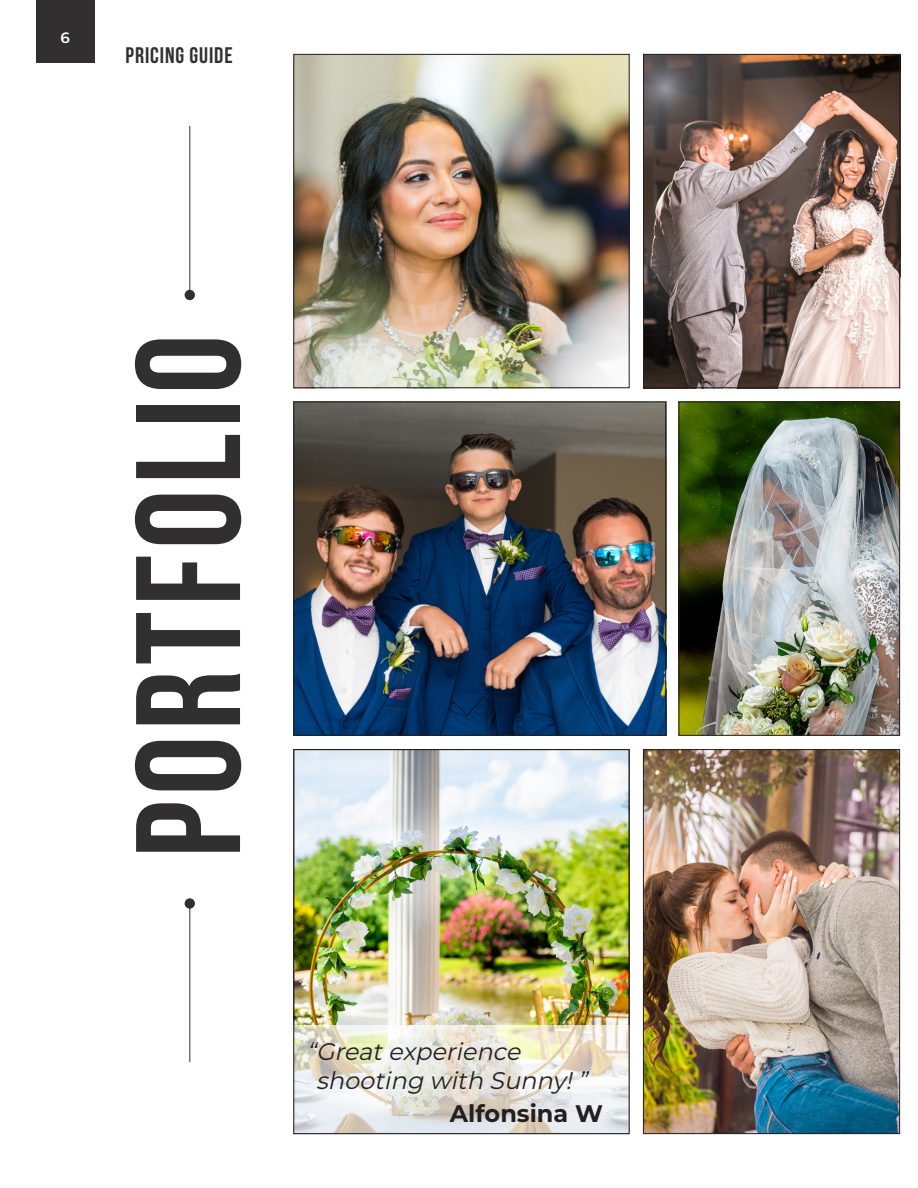
<style>
.page{position:relative;width:918px;height:1188px;background:#fff}
.page>*{position:absolute;margin:0;border:0;box-sizing:border-box;transform-origin:0 0}
.t1{font:700 148.5px "Bebas Neue";letter-spacing:.04em;color:#312f30}
.Right{font:italic 24px/28.8px "Montserrat";color:#231f20}
.Right-2{font:700 24px "Montserrat";color:#231f20}
.t2{font:700 22.5px "Bebas Neue";letter-spacing:.04em;color:#312f30}
.t3{font:600 15px "Montserrat";color:#fff}
</style>
<div class="page">
<img style="left:295px;top:751px;width:333px;height:274px">
<img style="left:295px;top:56px;width:333px;height:330px">
<div style="left:293px;top:54px;width:337px;height:334px;border:1px solid #231f20"></div>
<img style="left:295px;top:404px;width:369px;height:330px">
<div style="left:293px;top:402px;width:373px;height:334px;border:1px solid #231f20"></div>
<img style="left:645px;top:56px;width:253px;height:330px">
<div style="left:643px;top:54px;width:257px;height:334px;border:1px solid #231f20"></div>
<img style="left:681px;top:404px;width:217px;height:330px">
<div style="left:679px;top:402px;width:221px;height:334px;border:1px solid #231f20"></div>
<img style="left:645px;top:751px;width:253px;height:381px">
<div style="left:643px;top:749px;width:257px;height:385px;border:1px solid #231f20"></div>
<svg style="left:295px;top:1025px;width:333px;height:107px"></svg>
<div style="left:293px;top:749px;width:337px;height:385px;border:1px solid #231f20"></div>
<div style="left:36px;top:0;width:58px;height:63px;background:#312f30"></div>
<hr style="left:189px;top:906px;width:1px;height:156px;background:#312f30">
<div style="left:185px;top:898px;width:10px;height:11px;background:#312f30;border-radius:50%"></div>
<hr style="left:189px;top:126px;width:1px;height:166px;background:#312f30">
<div style="left:185px;top:290px;width:10px;height:10px;background:#312f30;border-radius:50%"></div>
<p class="t3" style="left:61px;top:27px;width:11px">6</p>
<p class="t2" style="left:126px;top:43px;width:109px">PricING GUIDE</p>
<p class="t1" style="left:107px;top:858px;width:524px;rotate:-90deg">PORTFOLIO</p>
<p class="Right" style="left:316px;top:1037px;width:279px;text-indent:-9px">“Greatexperience shooting with Sunny!”</p>
<p class="Right-2" style="left:450px;top:1097px;width:155px">Alfonsina W</p>
</div>
